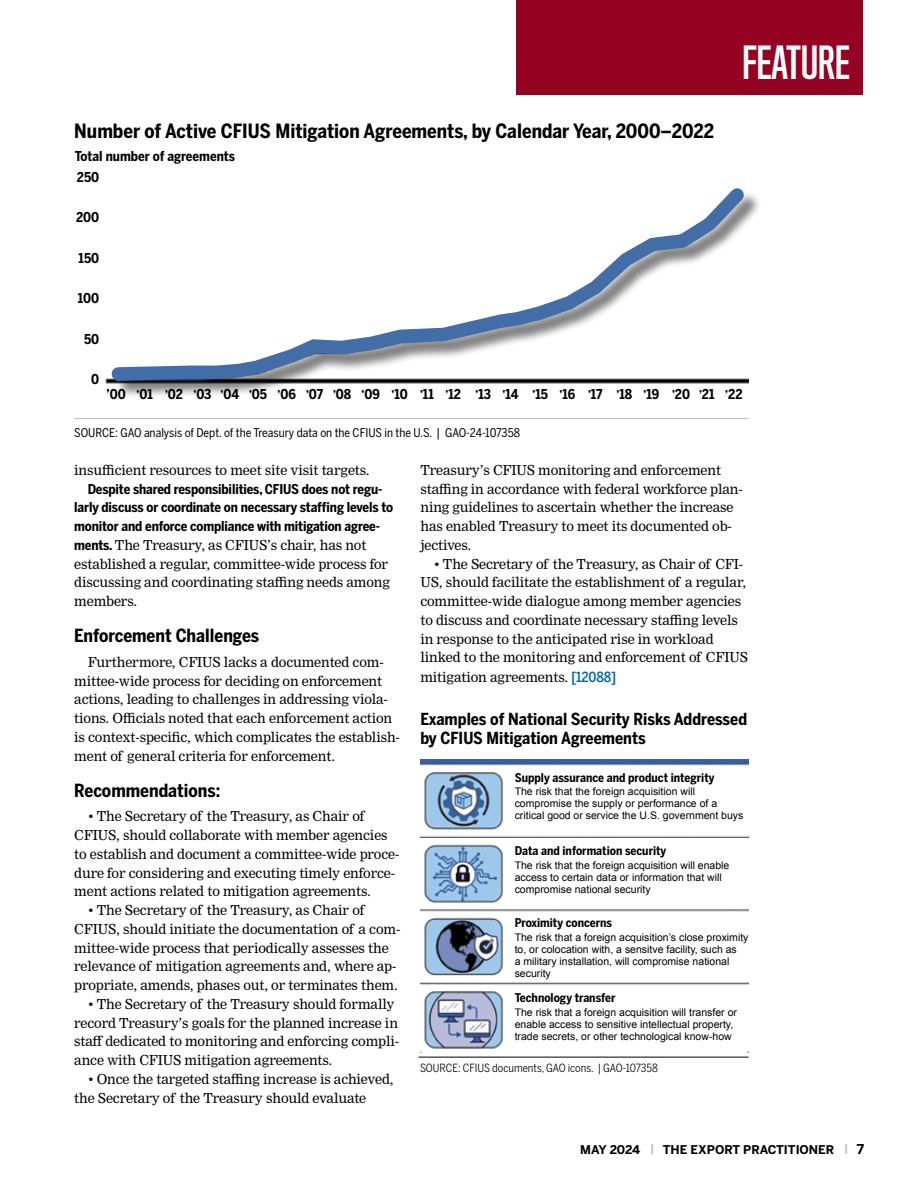
<style>
.page{position:relative;width:918px;height:1188px;background:#fff}
.page>*{position:absolute;margin:0;border:0;box-sizing:border-box;transform-origin:0 0}
.t1{font:42px "Titling Gothic FB Comp Standard";letter-spacing:.005em;color:#fff}
.t2{font:700 19.5px "Benton Sans Cond";color:#000}
.t3{font:700 18px "Benton Sans Cond";color:#000}
.t4{font:700 16.5px/19.5px "Benton Sans Cond";color:#000}
.t5{font:13.5px/18.8px "Nimrod MT Std";letter-spacing:-.01em;color:#000}
.t6{font:700 13.5px/18.8px "Benton Sans Cond";letter-spacing:-.01em;color:#000}
.t7{font:700 12px "Benton Sans Cond";color:#000}
.t8{font:12px "Benton Sans Cond";color:#000}
.t9{font:700 12px "Benton Sans";color:#000}
.t10{font:11.25px "Benton Sans Cond";color:#000}
.t11{font:10.5px/12px "Arial";color:#000}
.s1{font-size:12px}
.s2{font-family:"Benton Sans Cond";font-weight:700}
.s3{font-family:"Benton Sans Cond";font-weight:500;font-size:13.8px;color:#0065a5}
.s4{font-size:10.5px;color:#bcbec0}
.s5{font-size:13.5px}
</style>
<div class="page">
<div style="left:517px;top:0;width:346px;height:94px;background:#960222"></div>
<img style="left:420px;top:759px;width:329px;height:293px">
<hr style="left:418px;top:1057px;width:331px;height:1px;background:#000">
<div style="left:114px;top:191px;width:648px;height:208px;background:#000;opacity:.5"></div>
<svg style="left:105px;top:188px;width:651px;height:200px"></svg>
<div style="left:515px;top:772px;width:232px;height:61px;background:#fff"></div>
<div style="left:515px;top:846px;width:226px;height:60px;background:#fff"></div>
<div style="left:515px;top:918px;width:236px;height:60px;background:#fff"></div>
<div style="left:515px;top:993px;width:226px;height:60px;background:#fff"></div>
<hr style="left:74px;top:418px;width:675px;height:1px;background:#bcbec0">
<h2 class="t2" style="left:74px;top:120px;width:641px">Number of Active CFIUS Mitigation Agreements, by Calendar Year, 2000–2022</h2>
<p class="t6" style="left:75px;top:145px;width:162px;line-height:21px">Total number of agreements<br>250</p>
<p class="t6" style="left:76px;top:208px;width:25px">200</p>
<p class="t6" style="left:79px;top:248px;width:22px">150</p>
<p class="t6" style="left:78px;top:289px;width:23px">100</p>
<p class="t6" style="left:84px;top:329px;width:17px">50</p>
<p class="t6" style="left:91px;top:370px;width:10px">0</p>
<h1 class="t1" style="left:743px;top:38px;width:109px">FEATURE</h1>
<p class="t6" style="left:106px;top:385px;width:637px">’00 <span class="s1">’</span>01 <span class="s1">’</span>02 <span class="s1">’</span>03 <span class="s1">’</span>04 <span class="s1">’</span>05 <span class="s1">’</span>06 <span class="s1">’</span>07 <span class="s1">’</span>08 <span class="s1">’</span>09 <span class="s1">’</span>10 <span class="s1">’</span>11 <span class="s1">’</span>12 <span class="s1">’</span>13 <span class="s1">’</span>14 <span class="s1">’</span>15 <span class="s1">’</span>16 <span class="s1">’</span>17 <span class="s1">’</span>18 <span class="s1">’</span>19 <span class="s1">’</span>20 <span class="s1">’</span>21 <span class="s1">’</span>22</p>
<p class="t8" style="left:74px;top:426px;width:447px">SOURCE: GAO analysis of Dept. of the Treasury data on the CFIUS in the U.S. | GAO-24-107358</p>
<p class="t5" style="left:74px;top:460px;width:297px">insufficient resources to meet site visit targets.</p>
<p class="t6" style="left:74px;top:479px;width:320px;text-indent:14px">Despite shared responsibilities, CFIUS does not regu&shy;larly discuss or coordinate on necessary staffing levels to monitor and enforce compliance with mitigation agree-</p>
<p class="t5" style="left:74px;top:535px;width:317px"><span class="s2">ments.</span> The Treasury, as CFIUS’s chair, has not established a regular, committee-wide process for discussing and coordinating staffing needs among members.</p>
<h3 class="t3" style="left:74px;top:625px;width:186px">Enforcement Challenges</h3>
<p class="t5" style="left:74px;top:652px;width:327px;text-indent:14px">Furthermore, CFIUS lacks a documented com&shy;mittee-wide process for deciding on enforcement actions, leading to challenges in addressing viola&shy;tions. Officials noted that each enforcement action is context-specific, which complicates the establish&shy;ment of general criteria for enforcement.</p>
<h3 class="t3" style="left:74px;top:779px;width:148px">Recommendations:</h3>
<p class="t5" style="left:74px;top:806px;width:327px;text-indent:14px"><span class="s2">•</span> The Secretary of the Treasury, as Chair of CFIUS, should collaborate with member agencies to establish and document a committee-wide proce&shy;dure for considering and executing timely enforce&shy;ment actions related to mitigation agreements.</p>
<p class="t5" style="left:74px;top:900px;width:328px;text-indent:14px"><span class="s2">•</span> The Secretary of the Treasury, as Chair of CFIUS, should initiate the documentation of a com&shy;mittee-wide process that periodically assesses the relevance of mitigation agreements and, where ap&shy;propriate, amends, phases out, or terminates them.</p>
<p class="t5" style="left:74px;top:994px;width:326px;text-indent:14px"><span class="s2">•</span> The Secretary of the Treasury should formally record Treasury’s goals for the planned increase in staff dedicated to monitoring and enforcing compli&shy;ance with CFIUS mitigation agreements.</p>
<p class="t5" style="left:74px;top:1069px;width:321px;text-indent:14px"><span class="s2">•</span> Once the targeted staffing increase is achieved, the Secretary of the Treasury should evaluate</p>
<p class="t5" style="left:420px;top:460px;width:324px">Treasury’s CFIUS monitoring and enforcement staffing in accordance with federal workforce plan&shy;ning guidelines to ascertain whether the increase has enabled Treasury to meet its documented ob&shy;jectives.</p>
<p class="t5" style="left:420px;top:554px;width:329px;text-indent:14px"><span class="s2">•</span> The Secretary of the Treasury, as Chair of CFI-US, should facilitate the establishment of a regular, committee-wide dialogue among member agencies to discuss and coordinate necessary staffing levels in response to the anticipated rise in workload linked to the monitoring and enforcement of CFIUS mitigation agreements. <span class="s3">[12088]</span></p>
<p class="t4" style="left:420px;top:709px;width:328px">Examples of National Security Risks Addressed by CFIUS Mitigation Agreements</p>
<p class="t7" style="left:515px;top:771px;width:201px">Supply assurance and product integrity</p>
<p class="t11" style="left:515px;top:786px;width:230px">The risk that the foreign acquisition will compromise the supply or performance of a critical good or service the U.S. government buys</p>
<p class="t7" style="left:515px;top:844px;width:153px">Data and information security</p>
<p class="t11" style="left:515px;top:859px;width:216px">The risk that the foreign acquisition will enable access to certain data or information that will compromise national security</p>
<p class="t7" style="left:515px;top:916px;width:99px">Proximity concerns</p>
<p class="t11" style="left:515px;top:931px;width:235px">The risk that a foreign acquisition’s close proximity to, or colocation with, a sensitve facility, such as<br>a military installation, will compromise national security</p>
<p class="t7" style="left:515px;top:991px;width:102px">Technology transfer</p>
<p class="t11" style="left:515px;top:1006px;width:224px">The risk that a foreign acquisition will transfer or enable access to sensitive intellectual property, trade secrets, or other technological know-how</p>
<p class="t10" style="left:420px;top:1062px;width:240px">SOURCE: CFIUS documents, GAO icons. | GAO-107358</p>
<p class="t9" style="left:580px;top:1142px;width:285px">MAY 2024 <span class="s4">|</span> THE EXPORT PRACTITIONER <span class="s4">|</span> <span class="s5">7</span></p>
</div>
